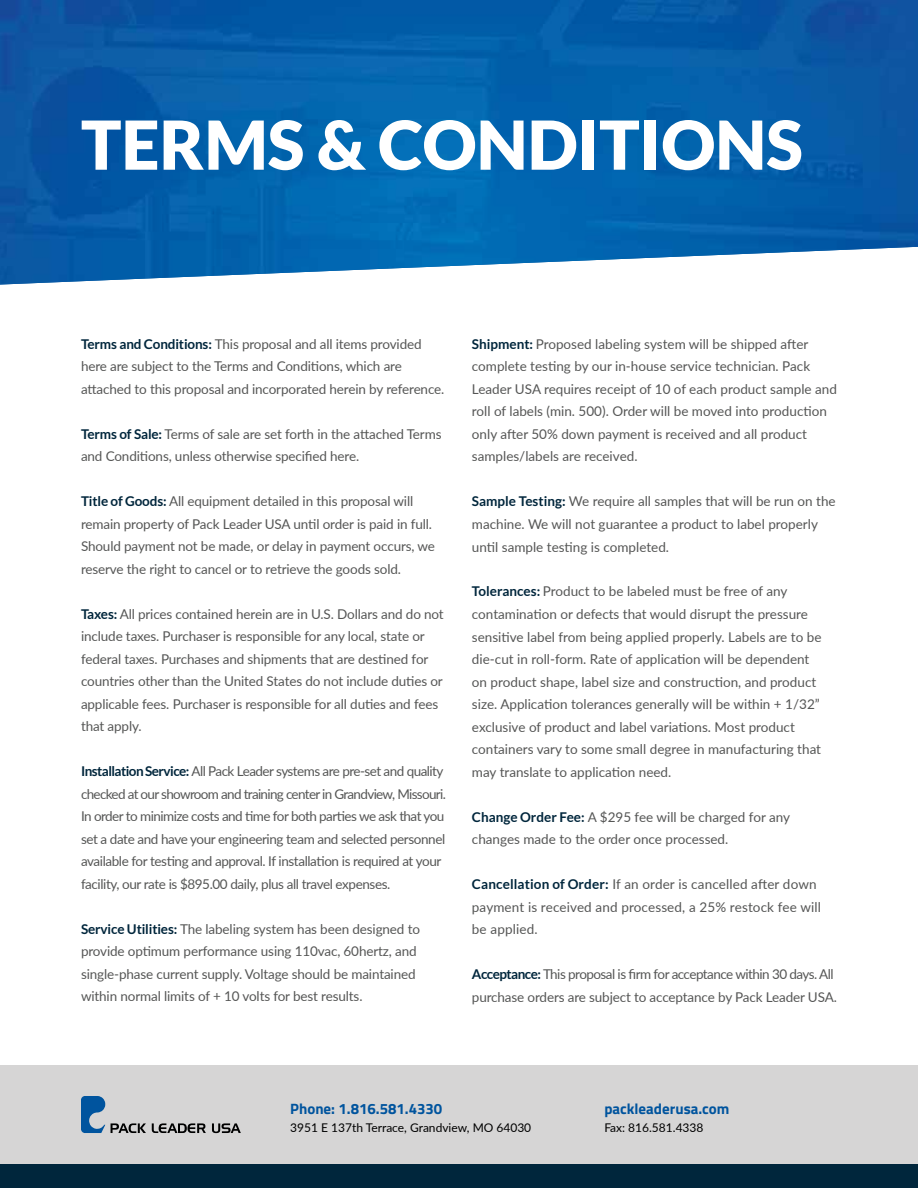
<style>
.page{position:relative;width:918px;height:1188px;background:#fff}
.page>*{position:absolute;margin:0;border:0;box-sizing:border-box;transform-origin:0 0}
.t1{font:900 67.5px "Lato";color:#fff}
.t2{font:700 15px "Titillium Web";color:#00549e}
.t3{font:13.5px/22.5px "Lato";letter-spacing:-.01em;color:#555655}
.t4{font:13.5px/22.5px "Lato";letter-spacing:-.04em;color:#555655}
.t5{font:13.5px/22.5px "Lato";letter-spacing:-.03em;color:#555655}
.t6{font:13.5px/22.5px "Lato";letter-spacing:.01em;color:#555655}
.t7{font:12px "Lato";color:#000}
.s1{font-weight:700;color:#00263c}
</style>
<div class="page">
<div style="left:0;top:1065px;width:918px;height:99px;background:#d6d5d5"></div>
<img style="left:0;top:0;width:918px;height:285px">
<svg style="left:111px;top:1123px;width:35px;height:10px"></svg>
<svg style="left:152px;top:1123px;width:54px;height:10px"></svg>
<svg style="left:212px;top:1123px;width:29px;height:10px"></svg>
<svg style="left:81px;top:1096px;width:24px;height:37px"></svg>
<div style="left:0;top:1164px;width:918px;height:24px;background:#00263c"></div>
<h1 class="t1" style="left:81px;top:105px;width:723px">TERMS &amp; CONDITIONS</h1>
<p class="t3" style="left:81px;top:332px;width:365px"><span class="s1">Terms and Conditions:</span> This proposal and all items provided here are subject to the Terms and Conditions, which are attached to this proposal and incorporated herein by reference.</p>
<p class="t3" style="left:81px;top:422px;width:362px"><span class="s1">Terms of Sale:</span> Terms of sale are set forth in the attached Terms and Conditions, unless otherwise specified here.</p>
<p class="t3" style="left:81px;top:490px;width:355px"><span class="s1">Title of Goods:</span> All equipment detailed in this proposal will remain property of Pack Leader USA until order is paid in full.<br>Should payment not be made, or delay in payment occurs, we reserve the right to cancel or to retrieve the goods sold.</p>
<p class="t3" style="left:81px;top:602px;width:364px"><span class="s1">Taxes:</span> All prices contained herein are in U.S. Dollars and do not include taxes. Purchaser is responsible for any local, state or federal taxes. Purchases and shipments that are destined for countries other than the United States do not include duties or applicable fees. Purchaser is responsible for all duties and fees that apply.</p>
<p class="t4" style="left:81px;top:760px;width:366px"><span class="s1">Installation Service:</span> All Pack Leader systems are pre-set and quality checked at our showroom and training center in Grandview, Missouri.<br>In order to minimize costs and time for both parties we ask that you set a date and have your engineering team and selected personnel available for testing and approval. If installation is required at your facility, our rate is $895.00 daily, plus all travel expenses.</p>
<p class="t3" style="left:81px;top:917px;width:341px"><span class="s1">Service Utilities:</span> The labeling system has been designed to provide optimum performance using 110vac, 60hertz, and single-phase current supply. Voltage should be maintained within normal limits of + 10 volts for best results.</p>
<p class="t3" style="left:472px;top:332px;width:367px"><span class="s1">Shipment:</span> Proposed labeling system will be shipped after complete testing by our in-house service technician. Pack Leader USA requires receipt of 10 of each product sample and roll of labels (min. 500). Order will be moved into production only after 50% down payment is received and all product samples/labels are received.</p>
<p class="t3" style="left:472px;top:490px;width:365px"><span class="s1">Sample Testing:</span> We require all samples that will be run on the machine. We will not guarantee a product to label properly until sample testing is completed.</p>
<p class="t3" style="left:472px;top:580px;width:351px"><span class="s1">Tolerances:</span> Product to be labeled must be free of any contamination or defects that would disrupt the pressure sensitive label from being applied properly. Labels are to be die-cut in roll-form. Rate of application will be dependent on product shape, label size and construction, and product size. Application tolerances generally will be within + 1/32” exclusive of product and label variations. Most product containers vary to some small degree in manufacturing that may translate to application need.</p>
<p class="t3" style="left:472px;top:805px;width:320px"><span class="s1">Change Order Fee:</span> A $295 fee will be charged for any changes made to the order once processed.</p>
<p class="t6" style="left:472px;top:872px;width:351px"><span class="s1">Cancellation of Order:</span> If an order is cancelled after down payment is received and processed, a 25% restock fee will be applied.</p>
<p class="t5" style="left:472px;top:962px;width:366px"><span class="s1">Acceptance:</span> This proposal is firm for acceptance within 30 days. All purchase orders are subject to acceptance by Pack Leader USA.</p>
<p class="t2" style="left:290px;top:1097px;width:154px">Phone: 1.816.581.4330</p>
<p class="t7" style="left:290px;top:1119px;width:243px">3951 E 137th Terrace, Grandview, MO 64030</p>
<p class="t2" style="left:604px;top:1097px;width:127px">packleaderusa.com</p>
<p class="t7" style="left:604px;top:1119px;width:101px">Fax: 816.581.4338</p>
</div>
